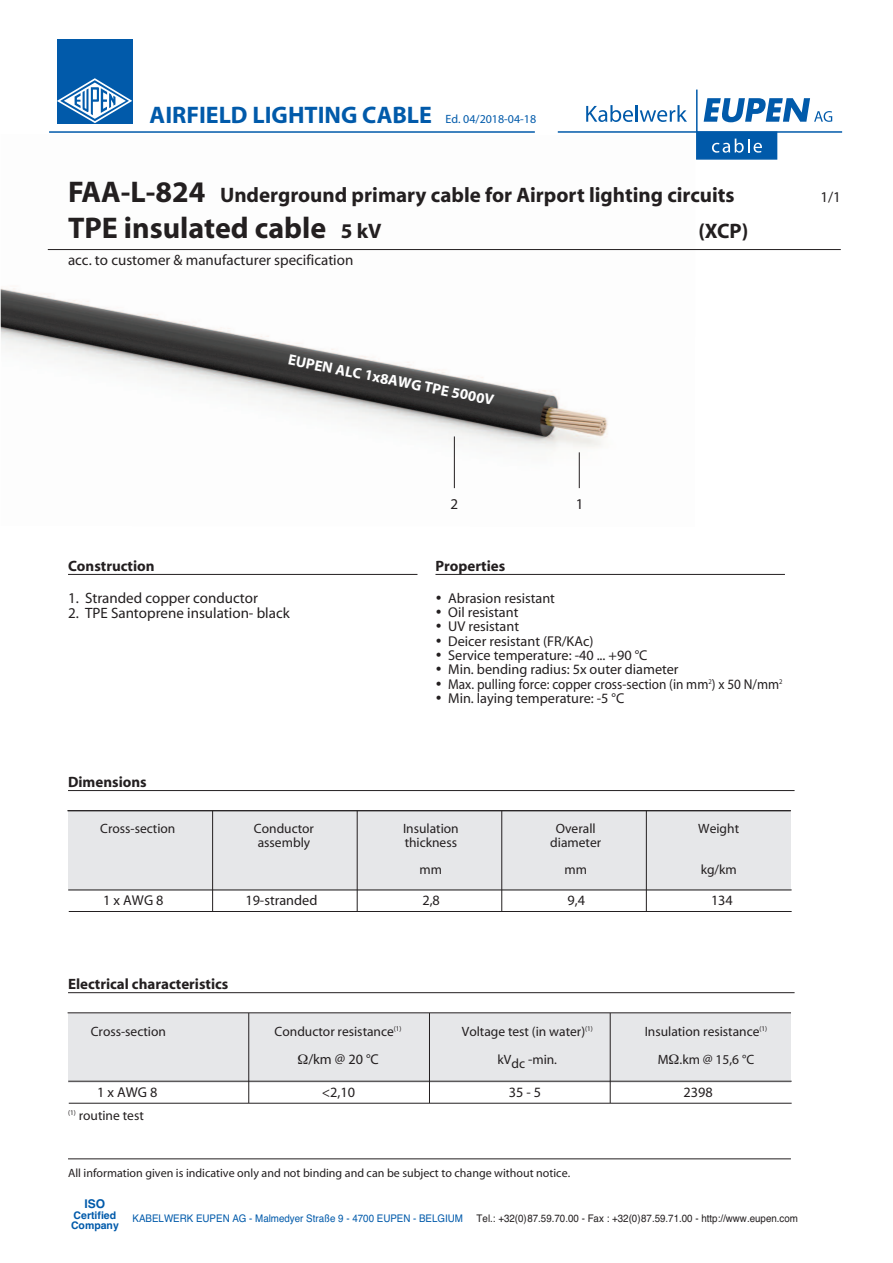
<style>
.page{position:relative;width:893px;height:1263px;background:#fff}
.page>*{position:absolute;margin:0;border:0;box-sizing:border-box;transform-origin:0 0}
.t1{font:700 30px "Myriad";color:#231f20}
.t2{font:700 24px "Myriad";color:#015aaa}
.t3{font:700 21px "Myriad";color:#231f20}
.t4{font:15px "Myriad";color:#231f20}
.t5{font:700 15px "Myriad";color:#231f20}
.t6{font:700 15px "Myriad";color:#fff}
.t7{font:14.25px "Myriad";color:#231f20}
.t8{font:14.25px "Myriad";color:#231f20;scale:.93 1}
.t9{font:13.5px "Myriad";color:#231f20}
.t10{font:12px "Myriad";color:#231f20}
.t11{font:700 12px "Helvetica";color:#015aaa}
.t12{font:10.5px "Helvetica";color:#231f20;scale:.93 1}
.t13{font:10.5px "Helvetica";color:#015aaa;scale:.93 1}
.t14{font:700 10.5px/10.5px "Helvetica";color:#015aaa}
.s1{font-weight:400;font-size:12px}
.s2{font-size:30px}
.s3{font-size:21px}
.s4{font-size:14.25px}
</style>
<div class="page">
<img style="left:0;top:249px;width:695px;height:240px">
<hr style="left:454px;top:436px;width:1px;height:52px;background:#231f20">
<hr style="left:579px;top:452px;width:1px;height:36px;background:#231f20">
<svg style="left:586px;top:105px;width:47px;height:17px"></svg>
<hr style="left:635px;top:105px;width:3px;height:17px;background:#015aaa">
<svg style="left:640px;top:105px;width:47px;height:17px"></svg>
<hr style="left:558px;top:131px;width:284px;height:2px;background:#015aaa">
<svg style="left:695px;top:89px;width:137px;height:71px"></svg>
<hr style="left:49px;top:131px;width:486px;height:2px;background:#015aaa">
<div style="left:57px;top:39px;width:75px;height:85px;background:#015aaa"></div>
<svg style="left:57px;top:78px;width:75px;height:45px"></svg>
<hr style="left:48px;top:249px;width:793px;height:1px;background:#231f20">
<hr style="left:68px;top:574px;width:349px;height:1px;background:#231f20">
<hr style="left:435px;top:574px;width:350px;height:1px;background:#231f20">
<div style="left:68px;top:811px;width:723px;height:79px;background:#e6e7e9"></div>
<hr style="left:68px;top:810px;width:723px;height:1px;background:#231f20">
<hr style="left:212px;top:811px;width:1px;height:100px;background:#231f20">
<hr style="left:357px;top:811px;width:1px;height:100px;background:#231f20">
<hr style="left:501px;top:811px;width:1px;height:100px;background:#231f20">
<hr style="left:646px;top:811px;width:1px;height:100px;background:#231f20">
<hr style="left:69px;top:911px;width:723px;height:1px;background:#231f20">
<hr style="left:68px;top:889px;width:724px;height:1px;background:#231f20">
<hr style="left:68px;top:790px;width:727px;height:1px;background:#231f20">
<hr style="left:68px;top:992px;width:727px;height:1px;background:#231f20">
<div style="left:68px;top:1013px;width:723px;height:69px;background:#e6e7e9"></div>
<hr style="left:248px;top:1013px;width:1px;height:90px;background:#231f20">
<hr style="left:429px;top:1013px;width:1px;height:90px;background:#231f20">
<hr style="left:610px;top:1013px;width:1px;height:90px;background:#231f20">
<hr style="left:69px;top:1103px;width:723px;height:1px;background:#231f20">
<hr style="left:68px;top:1081px;width:724px;height:1px;background:#231f20">
<hr style="left:68px;top:1012px;width:723px;height:1px;background:#231f20">
<hr style="left:68px;top:1158px;width:723px;height:1px;background:#231f20">
<h2 class="t2" style="left:150px;top:106px;width:388px">AIRFIELD LIGHTING CABLE <span class="s1">Ed. 04/2018-04-18</span></h2>
<h3 class="t3" style="left:68px;top:187px;width:668px"><span class="s2">FAA-L-824</span> Underground primary cable for Airport lighting circuits</h3>
<p class="t4" style="left:820px;top:192px;width:22px">1/1</p>
<h1 class="t1" style="left:68px;top:217px;width:315px">TPE insulated cable <span class="s3">5 kV</span></h1>
<h3 class="t3" style="left:698px;top:223px;width:52px">(XCP)</h3>
<p class="t4" style="left:68px;top:255px;width:287px">acc. to customer &amp; manufacturer specification</p>
<p class="t6" style="left:289px;top:354px;width:211px;rotate:11deg">EUPEN ALC 1x8AWG TPE 5000V</p>
<p class="t5" style="left:68px;top:560px;width:88px">Construction</p>
<p class="t4" style="left:68px;top:592px;width:191px">1. Stranded copper conductor</p>
<p class="t4" style="left:68px;top:607px;width:223px">2. TPE Santoprene insulation- black</p>
<p class="t5" style="left:68px;top:776px;width:80px">Dimensions</p>
<p class="t4" style="left:450px;top:499px;width:9px">2</p>
<p class="t4" style="left:576px;top:499px;width:9px">1</p>
<p class="t5" style="left:435px;top:560px;width:71px">Properties</p>
<p class="t7" style="left:435px;top:592px;width:121px">• Abrasion resistant</p>
<p class="t7" style="left:435px;top:607px;width:84px">• Oil resistant</p>
<p class="t7" style="left:435px;top:621px;width:85px">• UV resistant</p>
<p class="t7" style="left:435px;top:635px;width:159px">• Deicer resistant (FR/KAc)</p>
<p class="t7" style="left:435px;top:650px;width:213px">• Service temperature: -40 ... +90 °C</p>
<p class="t7" style="left:435px;top:664px;width:245px">• Min. bending radius: 5x outer diameter</p>
<p class="t8" style="left:435px;top:679px;width:375px">• Max. pulling force: copper cross-section (in mm<sup>2</sup>) x 50 N/mm<sup>2</sup></p>
<p class="t7" style="left:435px;top:693px;width:190px">• Min. laying temperature: -5 °C</p>
<p class="t9" style="left:100px;top:823px;width:77px">Cross-section</p>
<p class="t9" style="left:254px;top:823px;width:62px">Conductor</p>
<p class="t9" style="left:403px;top:823px;width:57px">Insulation</p>
<p class="t9" style="left:556px;top:823px;width:41px">Overall</p>
<p class="t9" style="left:698px;top:823px;width:42px">Weight</p>
<p class="t9" style="left:258px;top:837px;width:54px">assembly</p>
<p class="t9" style="left:405px;top:837px;width:54px">thickness</p>
<p class="t9" style="left:550px;top:837px;width:52px">diameter</p>
<p class="t9" style="left:420px;top:864px;width:24px">mm</p>
<p class="t9" style="left:564px;top:864px;width:24px">mm</p>
<p class="t9" style="left:701px;top:864px;width:38px">kg/km</p>
<p class="t7" style="left:103px;top:895px;width:62px">1xAWG8</p>
<p class="t7" style="left:245px;top:895px;width:74px">19-stranded</p>
<p class="t7" style="left:422px;top:895px;width:19px">2,8</p>
<p class="t7" style="left:568px;top:895px;width:19px">9,4</p>
<p class="t7" style="left:711px;top:895px;width:23px">134</p>
<p class="t5" style="left:68px;top:979px;width:162px">Electrical characteristics</p>
<p class="t9" style="left:91px;top:1026px;width:77px">Cross-section</p>
<p class="t9" style="left:275px;top:1026px;width:129px">Conductor resistance<sup>(1)</sup></p>
<p class="t9" style="left:462px;top:1026px;width:133px">Voltage test (in water)<sup>(1)</sup></p>
<p class="t9" style="left:645px;top:1026px;width:124px">Insulation resistance<sup>(1)</sup></p>
<p class="t7" style="left:308px;top:1053px;width:72px">/km @ 20 °C</p>
<p class="t9" style="left:498px;top:1054px;width:61px">kVdc <span class="s4">-</span>min.</p>
<p class="t9" style="left:658px;top:1054px;width:98px">M .km @ 15,6 °C</p>
<p class="t7" style="left:97px;top:1087px;width:62px">1xAWG8</p>
<p class="t7" style="left:322px;top:1087px;width:35px">&lt;2,10</p>
<p class="t7" style="left:509px;top:1087px;width:34px">35-5</p>
<p class="t7" style="left:683px;top:1087px;width:31px">2398</p>
<p class="t9" style="left:68px;top:1110px;width:77px"><sup>(1)</sup> routine test</p>
<p class="t10" style="left:68px;top:1168px;width:504px">All information given is indicative only and not binding and can be subject to change without notice.</p>
<p class="t11" style="left:85px;top:1196px;width:22px">ISO</p>
<p class="t14" style="left:71px;top:1210px;width:49px">Certified<br>Company</p>
<p class="t13" style="left:133px;top:1212px;width:357px">KABELWERK EUPEN AG - Malmedyer Straße 9 - 4700 EUPEN - BELGIUM</p>
<p class="t12" style="left:477px;top:1212px;width:347px">Tel.: +32(0)87.59.70.00 - Fax : +32(0)87.59.71.00 - http://www.eupen.com</p>
</div>
